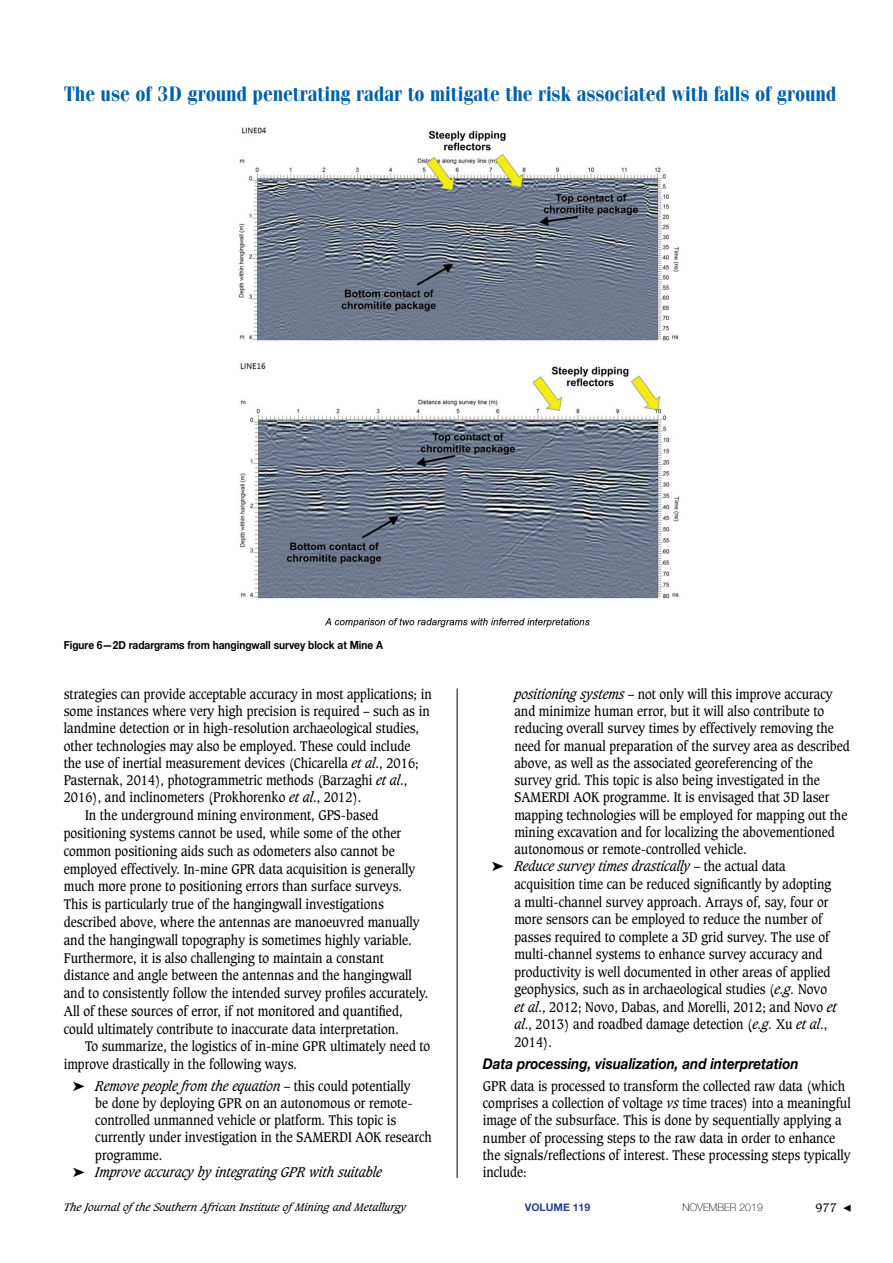
<style>
.page{position:relative;width:893px;height:1263px;background:#fff}
.page>*{position:absolute;margin:0;border:0;box-sizing:border-box;transform-origin:0 0}
.t1{font:21px "Cg Fenice Bd";color:#0060a9;scale:.9 1}
.t2{font:italic 700 15px "Helvetica Neue";color:#000;scale:.9 1}
.t3{font:13.5px/17.4px "Caxton";color:#000;scale:.9 1}
.t4{font:italic 13.5px "Caxton";color:#000;scale:.9 1}
.t5{font:12px "Caxton";color:#000}
.t6{font:700 11.25px "Helvetica Neue";color:#000;scale:.9 1}
.t7{font:italic 10.5px "Caxton";color:#000}
.t8{font:100 10.5px "Helvetica Neue";color:#000}
.t9{font:700 10.5px "Helvetica Neue";color:#25408f}
.s1{font-style:italic}
.s2{font-style:normal}
.s3{font-family:"Minion Pro";font-size:15px}
</style>
<div class="page">
<hr style="left:457px;top:688px;width:1px;height:490px;background:#000">
<img style="left:238px;top:127px;width:442px;height:501px">
<h1 class="t1" style="left:64px;top:81px;width:860px">The use of 3D ground penetrating radar to mitigate the risk associated with falls of ground</h1>
<p class="t6" style="left:64px;top:636px;width:356px">Figure 6—2D radargrams from hangingwall survey block at Mine A</p>
<p class="t3" style="left:64px;top:686px;width:410px">strategies can provide acceptable accuracy in most applications; in</p>
<p class="t3" style="left:64px;top:703px;width:408px">some instances where very high precision is required – such as in</p>
<p class="t3" style="left:64px;top:720px;width:396px">landmine detection or in high-resolution archaeological studies,</p>
<p class="t3" style="left:64px;top:737px;width:387px">other technologies may also be employed. These could include</p>
<p class="t3" style="left:64px;top:755px;width:396px">the use of inertial measurement devices (Chicarella <span class="s1">et al</span>., 2016;</p>
<p class="t3" style="left:64px;top:772px;width:383px">Pasternak, 2014), photogrammetric methods (Barzaghi <span class="s1">et al</span>.,</p>
<p class="t3" style="left:64px;top:789px;width:332px">2016), and inclinometers (Prokhorenko <span class="s1">et al</span>., 2012).</p>
<p class="t3" style="left:85px;top:807px;width:327px">In the underground mining environment, GPS-based</p>
<p class="t3" style="left:64px;top:825px;width:376px">positioning systems cannot be used, while some of the other</p>
<p class="t3" style="left:64px;top:842px;width:369px">common positioning aids such as odometers also cannot be</p>
<p class="t3" style="left:64px;top:860px;width:392px">employed effectively. In-mine GPR data acquisition is generally</p>
<p class="t3" style="left:64px;top:878px;width:377px">much more prone to positioning errors than surface surveys.</p>
<p class="t3" style="left:64px;top:896px;width:357px">This is particularly true of the hangingwall investigations</p>
<p class="t3" style="left:64px;top:914px;width:397px">described above, where the antennas are manoeuvred manually</p>
<p class="t3" style="left:64px;top:931px;width:388px">and the hangingwall topography is sometimes highly variable.</p>
<p class="t3" style="left:64px;top:949px;width:357px">Furthermore, it is also challenging to maintain a constant</p>
<p class="t3" style="left:64px;top:967px;width:388px">distance and angle between the antennas and the hangingwall</p>
<p class="t3" style="left:64px;top:985px;width:407px">and to consistently follow the intended survey profiles accurately.</p>
<p class="t3" style="left:64px;top:1002px;width:378px">All of these sources of error, if not monitored and quantified,</p>
<p class="t3" style="left:64px;top:1020px;width:374px">could ultimately contribute to inaccurate data interpretation.</p>
<p class="t3" style="left:85px;top:1038px;width:385px">To summarize, the logistics of in-mine GPR ultimately need to</p>
<p class="t3" style="left:64px;top:1056px;width:261px">improve drastically in the following ways.</p>
<p class="t4" style="left:73px;top:1078px;width:377px">➤ Remove people from the equation <span class="s2">– this could potentially</span></p>
<p class="t3" style="left:95px;top:1094px;width:354px">be done by deploying GPR on an autonomous or remote-</p>
<p class="t3" style="left:95px;top:1112px;width:336px">controlled unmanned vehicle or platform. This topic is</p>
<p class="t3" style="left:95px;top:1129px;width:375px">currently under investigation in the SAMERDI AOK research</p>
<p class="t3" style="left:95px;top:1146px;width:76px">programme.</p>
<p class="t4" style="left:73px;top:1164px;width:345px">➤ Improve accuracy by integrating GPR with suitable</p>
<p class="t3" style="left:514px;top:686px;width:355px"><span class="s1">positioning systems</span> – not only will this improve accuracy</p>
<p class="t3" style="left:514px;top:703px;width:346px">and minimize human error, but it will also contribute to</p>
<p class="t3" style="left:514px;top:720px;width:356px">reducing overall survey times by effectively removing the</p>
<p class="t3" style="left:514px;top:737px;width:374px">need for manual preparation of the survey area as described</p>
<p class="t3" style="left:514px;top:755px;width:333px">above, as well as the associated georeferencing of the</p>
<p class="t3" style="left:514px;top:772px;width:341px">survey grid. This topic is also being investigated in the</p>
<p class="t3" style="left:514px;top:789px;width:351px">SAMERDI AOK programme. It is envisaged that 3D laser</p>
<p class="t3" style="left:514px;top:806px;width:371px">mapping technologies will be employed for mapping out the</p>
<p class="t3" style="left:514px;top:824px;width:357px">mining excavation and for localizing the abovementioned</p>
<p class="t3" style="left:514px;top:841px;width:260px">autonomous or remote-controlled vehicle.</p>
<p class="t4" style="left:492px;top:858px;width:328px">➤ Reduce survey times drastically <span class="s2">– the actual data</span></p>
<p class="t3" style="left:514px;top:876px;width:354px">acquisition time can be reduced significantly by adopting</p>
<p class="t3" style="left:514px;top:893px;width:350px">a multi-channel survey approach. Arrays of, say, four or</p>
<p class="t3" style="left:514px;top:911px;width:344px">more sensors can be employed to reduce the number of</p>
<p class="t3" style="left:514px;top:928px;width:351px">passes required to complete a 3D grid survey. The use of</p>
<p class="t3" style="left:514px;top:946px;width:344px">multi-channel systems to enhance survey accuracy and</p>
<p class="t3" style="left:514px;top:963px;width:353px">productivity is well documented in other areas of applied</p>
<p class="t3" style="left:514px;top:981px;width:349px">geophysics, such as in archaeological studies (<span class="s1">e.g.</span> Novo</p>
<p class="t3" style="left:514px;top:998px;width:360px"><span class="s1">et al</span>., 2012; Novo, Dabas, and Morelli, 2012; and Novo <span class="s1">et</span></p>
<p class="t3" style="left:514px;top:1016px;width:349px"><span class="s1">al</span>., 2013) and roadbed damage detection (<span class="s1">e.g.</span> Xu <span class="s1">et al</span>.,</p>
<p class="t3" style="left:514px;top:1034px;width:43px">2014).</p>
<p class="t2" style="left:483px;top:1052px;width:352px">Data processing, visualization, and interpretation</p>
<p class="t3" style="left:483px;top:1077px;width:410px">GPR data is processed to transform the collected raw data (which comprises a collection of voltage <span class="s1">vs</span> time traces) into a meaningful image of the subsurface. This is done by sequentially applying a number of processing steps to the raw data in order to enhance the signals/reflections of interest. These processing steps typically include:</p>
<p class="t7" style="left:64px;top:1201px;width:344px">The Journal ofthe Southern African Institute ofMining and Metallurgy</p>
<p class="t9" style="left:525px;top:1199px;width:67px">VOLUME 119</p>
<p class="t8" style="left:682px;top:1199px;width:82px">NOVEMBER 2019</p>
<p class="t5" style="left:815px;top:1200px;width:38px">977 <span class="s3">◀</span></p>
</div>
